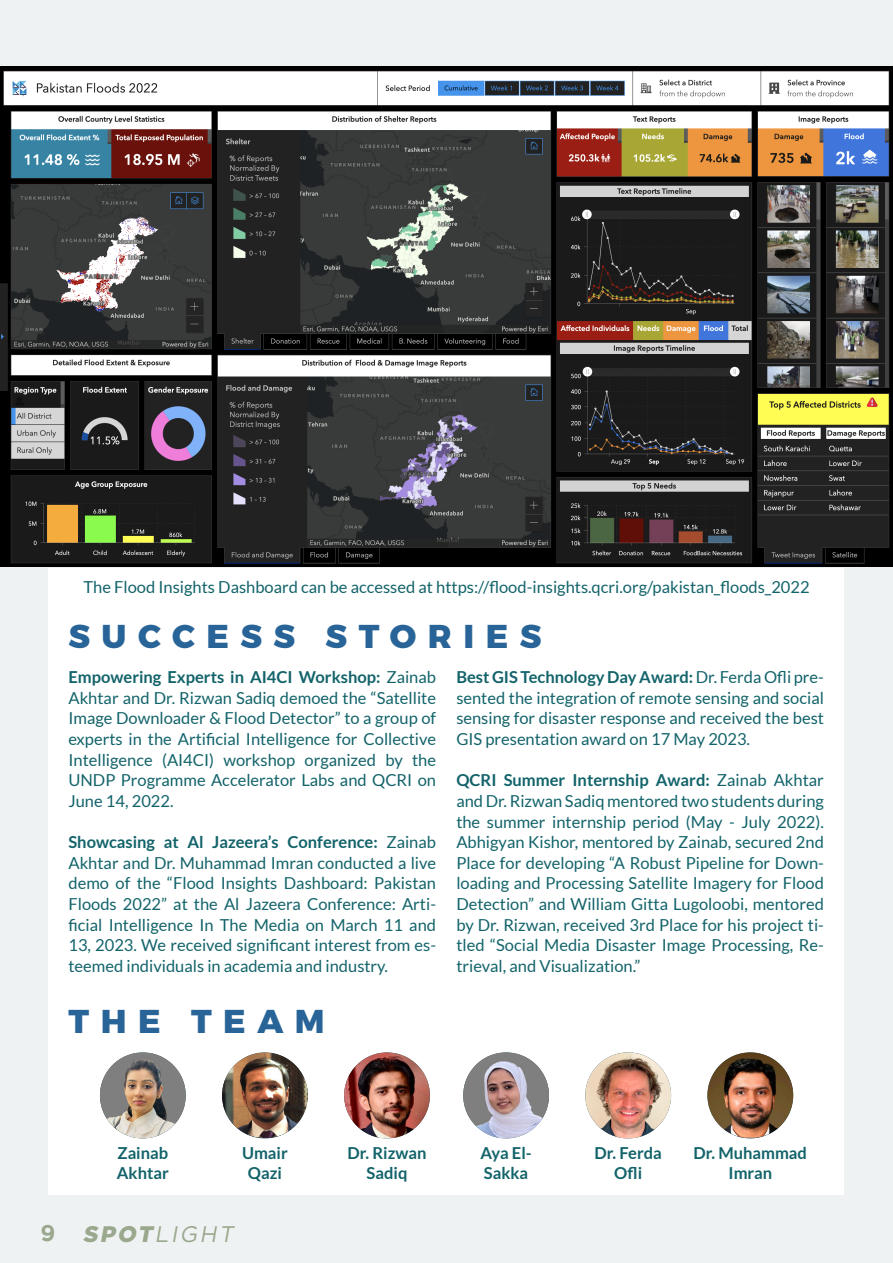
<style>
.page{position:relative;width:893px;height:1263px;background:#eff2f3}
.page>*{position:absolute;margin:0;border:0;box-sizing:border-box;transform-origin:0 0}
.t1{font:800 33px "Montserrat";letter-spacing:.35em;color:#286497}
.t2{font:italic 22.5px "Gotham";color:#9aa88d}
.t3{font:700 22.5px "Gotham";color:#9aa88d}
.t4{font:16.5px/20.5px "Lato";color:#12636a;text-align:justify}
.t5{font:700 16.5px/20.7px "Lato";color:#12636a;text-align:center}
.s1{font-weight:700}
.s2{font-weight:900}
</style>
<div class="page">
<div style="left:0;top:0;width:893px;height:1209px;background:linear-gradient(to right,#eaeced,#e9eced)"></div>
<img style="left:0;top:67px;width:893px;height:500px">
<div style="left:49px;top:568px;width:795px;height:627px;background:#fff"></div>
<img style="left:100px;top:1052px;width:86px;height:86px;border-radius:43px">
<img style="left:222px;top:1052px;width:86px;height:86px">
<img style="left:344px;top:1052px;width:86px;height:86px;border-radius:43px">
<img style="left:463px;top:1052px;width:86px;height:86px;border-radius:43px">
<img style="left:585px;top:1052px;width:86px;height:86px;border-radius:43px">
<img style="left:707px;top:1052px;width:86px;height:86px">
<p class="t4" style="left:83px;top:577px;width:728px">The Flood Insights Dashboard can be accessed at https://flood-insights.qcri.org/pakistan_floods_2022</p>
<p class="t1" style="left:68px;top:616px;width:474px">SUCCESS STORIES</p>
<p class="t4" style="left:68px;top:667px;width:369px"><span class="s1">Empowering Experts in AI4CI Workshop:</span> Zainab Akhtar and Dr. Rizwan Sadiq demoed the “Satellite Image Downloader &amp; Flood Detector” to a group of experts in the Artificial Intelligence for Collective Intelligence (AI4CI) workshop organized by the UNDP Programme Accelerator Labs and QCRI on June 14, 2022.</p>
<p class="t4" style="left:68px;top:832px;width:369px"><span class="s1">Showcasing at Al Jazeera’s Conference:</span> Zainab Akhtar and Dr. Muhammad Imran conducted a live demo of the “Flood Insights Dashboard: Pakistan Floods 2022” at the Al Jazeera Conference: Arti&shy;ficial Intelligence In The Media on March 11 and 13, 2023. We received significant interest from es&shy;teemed individuals in academia and industry.</p>
<p class="t1" style="left:68px;top:1001px;width:258px">THE TEAM</p>
<p class="t4" style="left:456px;top:667px;width:369px"><span class="s1">Best GIS Technology Day Award:</span> Dr. Ferda Ofli pre&shy;sented the integration of remote sensing and social sensing for disaster response and received the best GIS presentation award on 17 May 2023.</p>
<p class="t4" style="left:456px;top:770px;width:369px"><span class="s1">QCRI Summer Internship Award:</span> Zainab Akhtar and Dr. Rizwan Sadiq mentored two students during the summer internship period (May - July 2022).<br>Abhigyan Kishor, mentored by Zainab, secured 2nd Place for developing “A Robust Pipeline for Down&shy;loading and Processing Satellite Imagery for Flood Detection” and William Gitta Lugoloobi, mentored by Dr. Rizwan, received 3rd Place for his project ti&shy;tled “Social Media Disaster Image Processing, Re&shy;trieval, and Visualization.”</p>
<p class="t5" style="left:117px;top:1142px;width:52px">Zainab</p>
<p class="t5" style="left:117px;top:1163px;width:53px">Akhtar</p>
<p class="t5" style="left:242px;top:1142px;width:47px">Umair<br>Qazi</p>
<p class="t5" style="left:348px;top:1142px;width:80px">Dr. Rizwan<br>Sadiq</p>
<p class="t5" style="left:480px;top:1142px;width:53px;text-align:left">Aya El-<br>Sakka</p>
<p class="t5" style="left:595px;top:1142px;width:69px">Dr. Ferda<br>Ofli</p>
<p class="t5" style="left:694px;top:1142px;width:115px">Dr. Muhammad<br>Imran</p>
<p class="t3" style="left:40px;top:1220px;width:16px">9</p>
<p class="t2" style="left:83px;top:1220px;width:157px"><span class="s2">SPOT</span>LIGHT</p>
</div>
